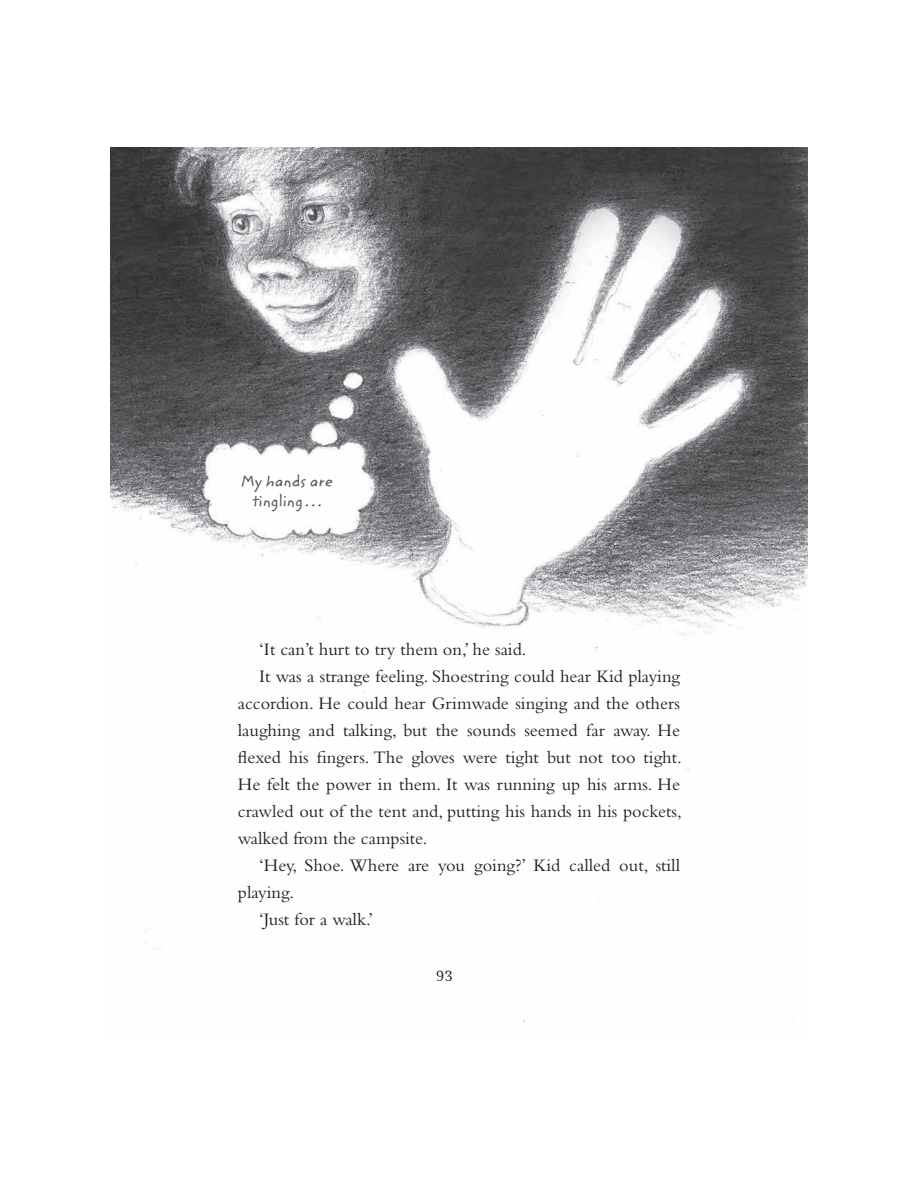
<style>
.page{position:relative;width:918px;height:1188px;background:#fff}
.page>*{position:absolute;margin:0;border:0;box-sizing:border-box;transform-origin:0 0}
.t1{font:18.3px "Bembo";color:#231f20}
.t2{font:16.5px/19.5px "Zemke Hand ITC Std";color:#57585a;text-align:center}
.t3{font:16.5px "Mrs Eaves Roman";color:#231f20}
</style>
<div class="page">
<img style="left:110px;top:148px;width:698px;height:874px">
<p class="t2" style="left:241px;top:473px;width:93px">My hands are tingling . . .</p>
<p class="t1" style="left:259px;top:642px;width:269px">‘It can’t hurt to try them on,’ he said.</p>
<p class="t1" style="left:259px;top:669px;width:422px">It was a strange feeling. Shoestring could hear Kid playing</p>
<p class="t1" style="left:238px;top:696px;width:444px">accordion. He could hear Grimwade singing and the others</p>
<p class="t1" style="left:238px;top:723px;width:444px">laughing and talking, but the sounds seemed far away. He</p>
<p class="t1" style="left:238px;top:750px;width:446px">flexed his fingers. The gloves were tight but not too tight.</p>
<p class="t1" style="left:238px;top:777px;width:444px">He felt the power in them. It was running up his arms. He</p>
<p class="t1" style="left:238px;top:804px;width:446px">crawled out of the tent and, putting his hands in his pockets,</p>
<p class="t1" style="left:238px;top:831px;width:191px">walked from the campsite.</p>
<p class="t1" style="left:259px;top:858px;width:422px">‘Hey, Shoe. Where are you going?’ Kid called out, still</p>
<p class="t1" style="left:238px;top:885px;width:58px">playing.</p>
<p class="t1" style="left:259px;top:912px;width:116px">‘Just for a walk.’</p>
<p class="t3" style="left:436px;top:964px;width:19px">93</p>
</div>
